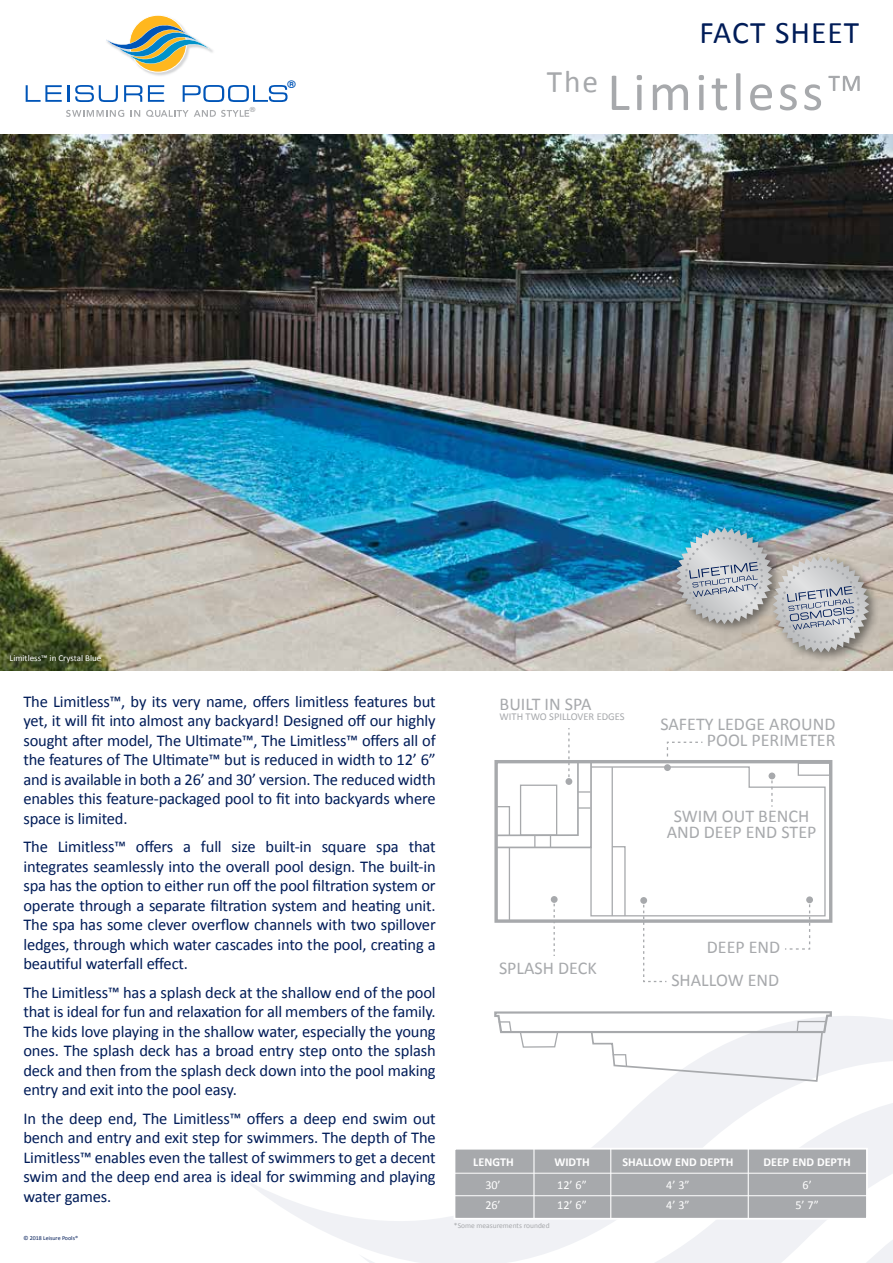
<style>
.page{position:relative;width:893px;height:1263px;background:#fff}
.page>*{position:absolute;margin:0;border:0;box-sizing:border-box;transform-origin:0 0}
.t1{font:54px "Calibri";letter-spacing:.06em;color:#a7a9ac}
.t2{font:31.5px "Calibri";letter-spacing:.03em;color:#001c58}
.t3{font:18px/16.5px "Calibri";color:#a7a9ac;text-align:right}
.t4{font:16.5px/19.5px "Calibri";letter-spacing:-.01em;color:#001c58;text-align:justify}
.t5{font:700 12.15px "Calibri";color:#fff}
.t6{font:12.15px "Calibri";color:#fff}
.t7{font:10.5px "Calibri";color:#a7a9ac}
.t8{font:700 10.35px "Century Gothic";color:#0055b8;scale:1.08 1}
.t9{font:9px "Calibri";color:#fff}
.t10{font:7.5px "Calibri";color:#a7a9ac}
.t11{font:700 6.9px "Century Gothic";color:#a7a9ac;scale:1.08 1}
.t12{font:6px "Calibri";color:#001c58}
.s1{font-weight:300}
</style>
<div class="page">
<svg style="left:243px;top:1179px;width:98px;height:60px"></svg>
<svg style="left:341px;top:1016px;width:552px;height:247px"></svg>
<svg style="left:456px;top:1037px;width:437px;height:226px"></svg>
<img style="left:0;top:134px;width:893px;height:537px">
<div style="left:673px;top:524px;width:111px;height:112px;background:#000;opacity:.45"></div>
<div style="left:770px;top:553px;width:110px;height:111px;background:#000;opacity:.45"></div>
<svg style="left:676px;top:527px;width:193px;height:126px;background:#b2b8ba"></svg>
<svg style="left:106px;top:15px;width:104px;height:61px"></svg>
<svg style="left:66px;top:110px;width:58px;height:7px"></svg>
<svg style="left:131px;top:110px;width:9px;height:7px"></svg>
<svg style="left:146px;top:110px;width:103px;height:7px"></svg>
<svg style="left:26px;top:85px;width:43px;height:17px"></svg>
<svg style="left:75px;top:85px;width:43px;height:17px"></svg>
<svg style="left:124px;top:85px;width:18px;height:17px"></svg>
<svg style="left:148px;top:85px;width:16px;height:17px"></svg>
<svg style="left:183px;top:85px;width:105px;height:17px"></svg>
<div style="left:454px;top:1148px;width:414px;height:72px;background:#a7a9ac;border:2px solid #fff"></div>
<hr style="left:610px;top:1149px;width:1px;height:70px;background:#fff">
<hr style="left:748px;top:1149px;width:1px;height:70px;background:#fff">
<hr style="left:533px;top:1149px;width:1px;height:69px;background:#fff">
<hr style="left:454px;top:1173px;width:413px;height:1px;background:#fff">
<hr style="left:454px;top:1195px;width:413px;height:1px;background:#fff">
<svg style="left:493px;top:1011px;width:340px;height:72px"></svg>
<div style="left:798px;top:762px;width:32px;height:14px;border:1px solid #a7a9ac"></div>
<svg style="left:494px;top:728px;width:332px;height:255px"></svg>
<div style="left:768px;top:772px;width:7px;height:7px;background:#a7a9ac;border-radius:50%"></div>
<p class="t11" style="left:250px;top:105px;width:7px">®</p>
<h2 class="t2" style="left:699px;top:13px;width:161px">FACT SHEET</h2>
<p class="t8" style="left:288px;top:78px;width:9px">®</p>
<h1 class="t1" style="left:547px;top:59px;width:319px"><sup>The</sup> Limitless<span class="s1">™</span></h1>
<p class="t9" style="left:10px;top:652px;width:93px">Limitless™ in Crystal Blue</p>
<p class="t4" style="left:23px;top:691px;width:414px">The Limitless™, by its very name, offers limitless features but yet, it will fit into almost any backyard! Designed off our highly sought after model, The Ultimate™, The Limitless™ offers all of the features of The Ultimate™ but is reduced in width to 12’ 6” and is available in both a 26’ and 30’ version. The reduced width enables this feature-packaged pool to fit into backyards where space is limited.</p>
<p class="t4" style="left:23px;top:836px;width:414px">The Limitless™ offers a full size built-in square spa that integrates seamlessly into the overall pool design. The built-in spa has the option to either run off the pool filtration system or operate through a separate filtration system and heating unit.<br>The spa has some clever overflow channels with two spillover ledges, through which water cascades into the pool, creating a beautiful waterfall effect.</p>
<p class="t4" style="left:23px;top:982px;width:414px">The Limitless™ has a splash deck at the shallow end of the pool that is ideal for fun and relaxation for all members of the family.<br>The kids love playing in the shallow water, especially the young ones. The splash deck has a broad entry step onto the splash deck and then from the splash deck down into the pool making entry and exit into the pool easy.</p>
<p class="t4" style="left:23px;top:1108px;width:414px">In the deep end, The Limitless™ offers a deep end swim out bench and entry and exit step for swimmers. The depth of The Limitless™ enables even the tallest of swimmers to get a decent swim and the deep end area is ideal for swimming and playing water games.</p>
<p class="t12" style="left:23px;top:1234px;width:56px">© 2018 Leisure Pools®</p>
<p class="t3" style="left:500px;top:695px;width:93px">BUILT IN SPA</p>
<p class="t7" style="left:500px;top:710px;width:127px">WITH TWO SPILLOVER EDGES</p>
<p class="t3" style="left:660px;top:715px;width:177px">SAFETY LEDGE AROUND<br>POOL PERIMETER</p>
<p class="t3" style="left:667px;top:806px;width:151px;text-align:center">SWIM OUT BENCH<br>AND DEEP END STEP</p>
<p class="t3" style="left:499px;top:959px;width:99px">SPLASH DECK</p>
<p class="t3" style="left:707px;top:938px;width:75px">DEEP END</p>
<p class="t3" style="left:671px;top:971px;width:109px">SHALLOW END</p>
<p class="t5" style="left:473px;top:1155px;width:42px">LENGTH</p>
<p class="t5" style="left:554px;top:1155px;width:37px">WIDTH</p>
<p class="t5" style="left:622px;top:1155px;width:113px">SHALLOW END DEPTH</p>
<p class="t5" style="left:763px;top:1155px;width:89px">DEEP END DEPTH</p>
<p class="t6" style="left:485px;top:1178px;width:17px">30’</p>
<p class="t6" style="left:557px;top:1178px;width:31px">12’ 6”</p>
<p class="t6" style="left:666px;top:1178px;width:25px">4’ 3”</p>
<p class="t6" style="left:802px;top:1178px;width:11px">6’</p>
<p class="t6" style="left:485px;top:1197px;width:17px">26’</p>
<p class="t6" style="left:557px;top:1197px;width:31px">12’ 6”</p>
<p class="t6" style="left:666px;top:1197px;width:25px">4’ 3”</p>
<p class="t6" style="left:795px;top:1197px;width:25px">5’ 7”</p>
<p class="t10" style="left:454px;top:1221px;width:97px">*Some measurements rounded</p>
</div>
